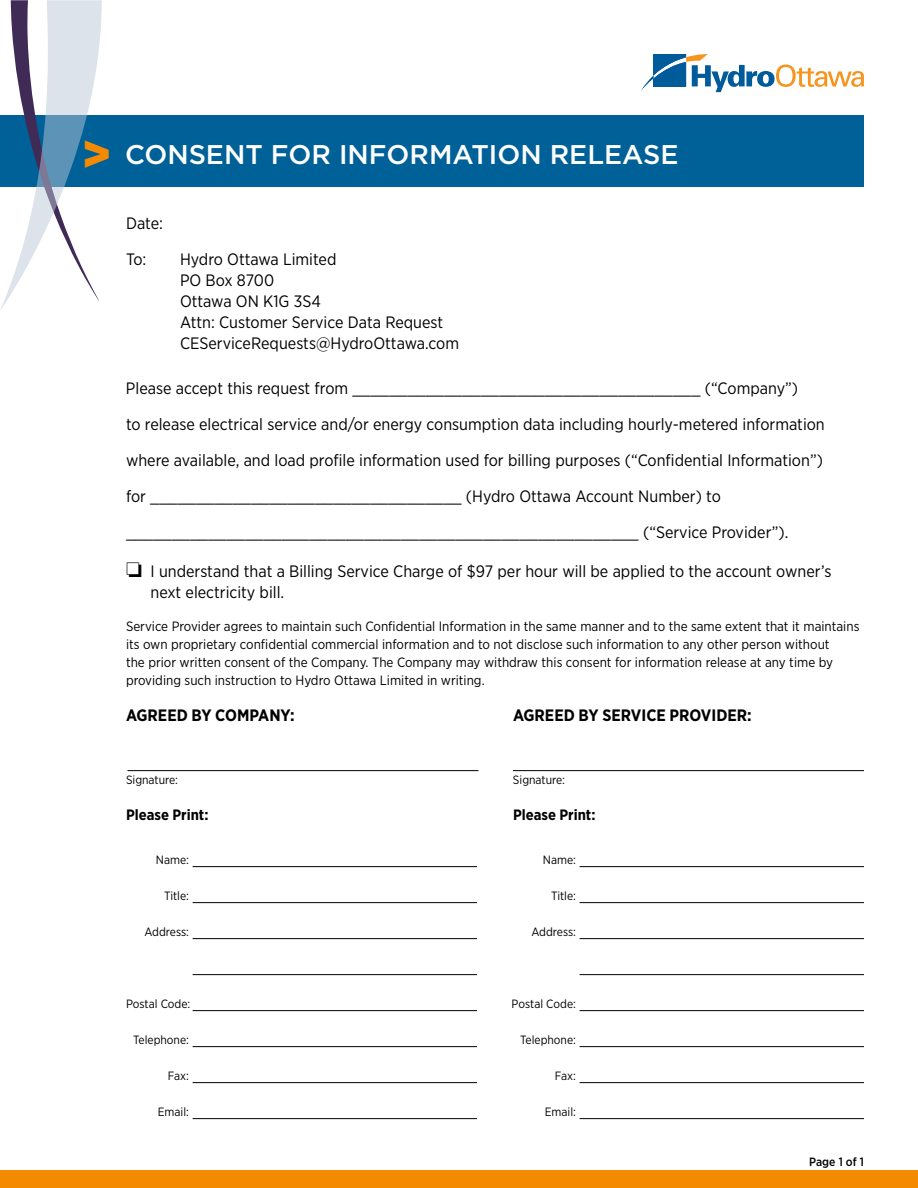
<style>
.page{position:relative;width:918px;height:1188px;background:#fff}
.page>*{position:absolute;margin:0;border:0;box-sizing:border-box;transform-origin:0 0}
.t1{font:500 27px "Gotham";color:#fff}
.t2{font:16.5px/21px "Gotham Narrow";color:#000}
.t3{font:700 16.5px "Gotham Narrow";color:#000}
.t4{font:700 15px "Gotham Narrow";color:#000}
.t5{font:13.5px/18px "Gotham Narrow";color:#000}
.t6{font:12px "Gotham Narrow";color:#000}
.t7{font:500 12px "Gotham Narrow";color:#000}
.s1{font-weight:900;font-size:48px;color:#f38a00}
</style>
<div class="page">
<hr style="left:128px;top:770px;width:350px;height:1px;background:#000">
<hr style="left:513px;top:770px;width:351px;height:1px;background:#000">
<hr style="left:193px;top:866px;width:284px;height:1px;background:#000">
<hr style="left:580px;top:866px;width:284px;height:1px;background:#000">
<hr style="left:193px;top:902px;width:284px;height:1px;background:#000">
<hr style="left:580px;top:902px;width:284px;height:1px;background:#000">
<hr style="left:193px;top:938px;width:284px;height:1px;background:#000">
<hr style="left:580px;top:938px;width:284px;height:1px;background:#000">
<hr style="left:193px;top:974px;width:284px;height:1px;background:#000">
<hr style="left:580px;top:974px;width:284px;height:1px;background:#000">
<hr style="left:193px;top:1010px;width:284px;height:1px;background:#000">
<hr style="left:580px;top:1010px;width:284px;height:1px;background:#000">
<hr style="left:193px;top:1046px;width:284px;height:1px;background:#000">
<hr style="left:580px;top:1046px;width:284px;height:1px;background:#000">
<hr style="left:193px;top:1082px;width:284px;height:1px;background:#000">
<hr style="left:580px;top:1082px;width:284px;height:1px;background:#000">
<hr style="left:193px;top:1118px;width:284px;height:1px;background:#000">
<hr style="left:580px;top:1118px;width:284px;height:1px;background:#000">
<div style="left:0;top:116px;width:864px;height:72px;background:#006098"></div>
<svg style="left:641px;top:54px;width:223px;height:38px"></svg>
<svg style="left:0;top:0;width:102px;height:310px"></svg>
<div style="left:0;top:1170px;width:918px;height:18px;background:#f38a00"></div>
<h1 class="t1" style="left:81px;top:137px;width:599px"><span class="s1">&gt;</span> CONSENT FOR INFORMATION RELEASE</h1>
<p class="t2" style="left:126px;top:213px;width:39px">Date:</p>
<p class="t2" style="left:126px;top:249px;width:22px">To:</p>
<p class="t2" style="left:180px;top:249px;width:281px">Hydro Ottawa Limited<br>PO Box 8700<br>Ottawa ON K1G 3S4<br>Attn: Customer Service Data Request<br>CEServiceRequests@HydroOttawa.com</p>
<p class="t2" style="left:126px;top:378px;width:674px">Please accept this request from ______________________________________ (“Company”)</p>
<p class="t2" style="left:126px;top:406px;width:700px;line-height:36px;text-align:justify">to release electrical service and/or energy consumption data including hourly-metered information where available, and load profile information used for billing purposes (“Confidential Information”) for __________________________________ (Hydro Ottawa Account Number) to</p>
<p class="t2" style="left:126px;top:522px;width:664px">________________________________________________________ (“Service Provider”).</p>
<p class="t2" style="left:151px;top:561px;width:682px;text-indent:-25px">□ I understand that a Billing Service Charge of $97 per hour will be applied to the account owner’s next electricity bill.</p>
<p class="t5" style="left:126px;top:617px;width:735px">Service Provider agrees to maintain such Confidential Information in the same manner and to the same extent that it maintains its own proprietary confidential commercial information and to not disclose such information to any other person without<br>the prior written consent of the Company. The Company may withdraw this consent for information release at any time by providing such instruction to Hydro Ottawa Limited in writing.</p>
<p class="t3" style="left:126px;top:705px;width:170px">AGREED BY COMPANY:</p>
<p class="t3" style="left:513px;top:705px;width:240px">AGREED BY SERVICE PROVIDER:</p>
<p class="t6" style="left:126px;top:773px;width:54px">Signature:</p>
<p class="t6" style="left:513px;top:773px;width:54px">Signature:</p>
<p class="t4" style="left:126px;top:805px;width:84px">Please Print:</p>
<p class="t4" style="left:513px;top:805px;width:84px">Please Print:</p>
<p class="t6" style="left:156px;top:852px;width:35px">Name:</p>
<p class="t6" style="left:543px;top:852px;width:35px">Name:</p>
<p class="t6" style="left:164px;top:888px;width:26px">Title:</p>
<p class="t6" style="left:551px;top:888px;width:26px">Title:</p>
<p class="t6" style="left:144px;top:924px;width:46px">Address:</p>
<p class="t6" style="left:531px;top:924px;width:46px">Address:</p>
<p class="t6" style="left:126px;top:996px;width:66px">Postal Code:</p>
<p class="t6" style="left:512px;top:996px;width:66px">Postal Code:</p>
<p class="t6" style="left:133px;top:1032px;width:57px">Telephone:</p>
<p class="t6" style="left:520px;top:1032px;width:57px">Telephone:</p>
<p class="t6" style="left:168px;top:1068px;width:23px">Fax:</p>
<p class="t6" style="left:555px;top:1068px;width:23px">Fax:</p>
<p class="t6" style="left:158px;top:1104px;width:33px">Email:</p>
<p class="t6" style="left:545px;top:1104px;width:33px">Email:</p>
<p class="t7" style="left:809px;top:1154px;width:56px">Page 1 of 1</p>
</div>
